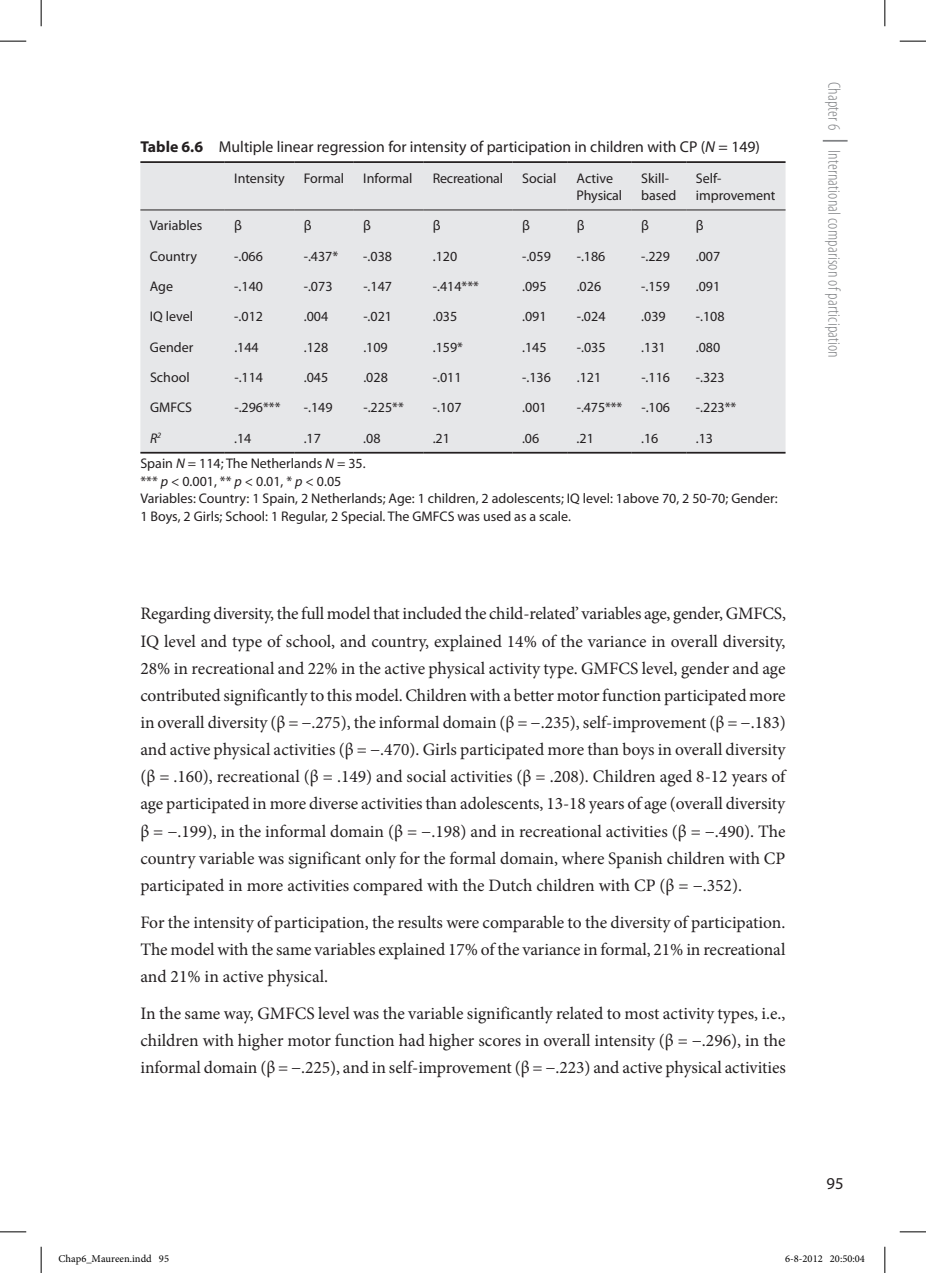
<style>
.page{position:relative;width:926px;height:1273px;background:#fff}
.page>*{position:absolute;margin:0;border:0;box-sizing:border-box;transform-origin:0 0}
.t1{font:17.5px/27.1px "Minion Pro";letter-spacing:-.005em;color:#231f20;text-align:justify}
.t2{font:300 condensed 17.5px "Myriad Pro";letter-spacing:.01em;color:#808285}
.t3{font:16.62px "Myriad Pro";color:#231f20}
.t4{font:15.75px "Myriad Pro";color:#231f20}
.t5{font:14px/17.5px "Myriad Pro";color:#231f20}
.t6{font:italic 14px "Myriad Pro";color:#231f20}
.t7{font:10.5px "Minion Pro";color:#000}
.s1{font-weight:700}
.s2{font-style:italic}
</style>
<div class="page">
<hr style="left:822px;top:140px;width:25px;height:2px;background:#808285">
<div style="left:140px;top:163px;width:645px;height:289px;background:#e6e7e9"></div>
<hr style="left:140px;top:452px;width:85px;height:2px;background:#231f20">
<hr style="left:225px;top:452px;width:69px;height:2px;background:#231f20">
<hr style="left:294px;top:452px;width:60px;height:2px;background:#231f20">
<hr style="left:354px;top:452px;width:69px;height:2px;background:#231f20">
<hr style="left:423px;top:452px;width:89px;height:2px;background:#231f20">
<hr style="left:512px;top:452px;width:55px;height:2px;background:#231f20">
<hr style="left:567px;top:452px;width:64px;height:2px;background:#231f20">
<hr style="left:631px;top:452px;width:55px;height:2px;background:#231f20">
<hr style="left:686px;top:452px;width:99px;height:2px;background:#231f20">
<hr style="left:140px;top:161px;width:85px;height:2px;background:#231f20">
<hr style="left:225px;top:161px;width:69px;height:2px;background:#231f20">
<hr style="left:294px;top:161px;width:60px;height:2px;background:#231f20">
<hr style="left:354px;top:161px;width:69px;height:2px;background:#231f20">
<hr style="left:423px;top:161px;width:89px;height:2px;background:#231f20">
<hr style="left:512px;top:161px;width:55px;height:2px;background:#231f20">
<hr style="left:567px;top:161px;width:64px;height:2px;background:#231f20">
<hr style="left:631px;top:161px;width:55px;height:2px;background:#231f20">
<hr style="left:686px;top:161px;width:99px;height:2px;background:#231f20">
<hr style="left:140px;top:209px;width:85px;height:1px;background:#231f20">
<hr style="left:225px;top:209px;width:69px;height:1px;background:#231f20">
<hr style="left:294px;top:209px;width:60px;height:1px;background:#231f20">
<hr style="left:354px;top:209px;width:69px;height:1px;background:#231f20">
<hr style="left:423px;top:209px;width:89px;height:1px;background:#231f20">
<hr style="left:512px;top:209px;width:55px;height:1px;background:#231f20">
<hr style="left:567px;top:209px;width:64px;height:1px;background:#231f20">
<hr style="left:631px;top:209px;width:55px;height:1px;background:#231f20">
<hr style="left:686px;top:209px;width:99px;height:1px;background:#231f20">
<svg style="left:0;top:41px;width:26px;height:1px"></svg>
<svg style="left:899px;top:41px;width:27px;height:1px"></svg>
<svg style="left:0;top:1231px;width:26px;height:1px"></svg>
<svg style="left:899px;top:1231px;width:27px;height:1px"></svg>
<svg style="left:41px;top:0;width:1px;height:26px"></svg>
<svg style="left:41px;top:1247px;width:1px;height:26px"></svg>
<svg style="left:884px;top:0;width:1px;height:26px"></svg>
<svg style="left:884px;top:1247px;width:1px;height:26px"></svg>
<p class="t4" style="left:140px;top:137px;width:621px"><span class="s1">Table 6.6</span> Multiple linear regression for intensity of participation in children with CP (<span class="s2">N</span> = 149)</p>
<p class="t5" style="left:234px;top:169px;width:52px">Intensity</p>
<p class="t5" style="left:304px;top:169px;width:42px">Formal</p>
<p class="t5" style="left:363px;top:169px;width:51px">Informal</p>
<p class="t5" style="left:433px;top:169px;width:72px">Recreational</p>
<p class="t5" style="left:522px;top:169px;width:36px">Social</p>
<p class="t5" style="left:576px;top:169px;width:47px">Active<br>Physical</p>
<p class="t5" style="left:641px;top:169px;width:37px">Skill&shy;based</p>
<p class="t5" style="left:695px;top:169px;width:81px">Self&shy;improvement</p>
<p class="t5" style="left:150px;top:217px;width:54px">Variables</p>
<p class="t5" style="left:234px;top:217px;width:9px">β</p>
<p class="t5" style="left:304px;top:217px;width:9px">β</p>
<p class="t5" style="left:363px;top:217px;width:9px">β</p>
<p class="t5" style="left:433px;top:217px;width:9px">β</p>
<p class="t5" style="left:522px;top:217px;width:9px">β</p>
<p class="t5" style="left:576px;top:217px;width:9px">β</p>
<p class="t5" style="left:641px;top:217px;width:9px">β</p>
<p class="t5" style="left:695px;top:217px;width:9px">β</p>
<p class="t5" style="left:150px;top:247px;width:49px">Country</p>
<p class="t5" style="left:234px;top:247px;width:30px">-.066</p>
<p class="t5" style="left:304px;top:247px;width:36px">-.437*</p>
<p class="t5" style="left:363px;top:247px;width:30px">-.038</p>
<p class="t5" style="left:433px;top:247px;width:26px">.120</p>
<p class="t5" style="left:522px;top:247px;width:30px">-.059</p>
<p class="t5" style="left:576px;top:247px;width:30px">-.186</p>
<p class="t5" style="left:641px;top:247px;width:30px">-.229</p>
<p class="t5" style="left:696px;top:247px;width:26px">.007</p>
<p class="t5" style="left:150px;top:277px;width:25px">Age</p>
<p class="t5" style="left:234px;top:277px;width:30px">-.140</p>
<p class="t5" style="left:304px;top:277px;width:30px">-.073</p>
<p class="t5" style="left:363px;top:277px;width:30px">-.147</p>
<p class="t5" style="left:433px;top:277px;width:48px">-.414***</p>
<p class="t5" style="left:522px;top:277px;width:26px">.095</p>
<p class="t5" style="left:576px;top:277px;width:26px">.026</p>
<p class="t5" style="left:641px;top:277px;width:30px">-.159</p>
<p class="t5" style="left:696px;top:277px;width:26px">.091</p>
<p class="t5" style="left:150px;top:308px;width:45px">IQ level</p>
<p class="t5" style="left:234px;top:308px;width:30px">-.012</p>
<p class="t5" style="left:304px;top:308px;width:26px">.004</p>
<p class="t5" style="left:363px;top:308px;width:30px">-.021</p>
<p class="t5" style="left:433px;top:308px;width:26px">.035</p>
<p class="t5" style="left:522px;top:308px;width:26px">.091</p>
<p class="t5" style="left:577px;top:308px;width:30px">-.024</p>
<p class="t5" style="left:641px;top:308px;width:26px">.039</p>
<p class="t5" style="left:696px;top:308px;width:30px">-.108</p>
<p class="t5" style="left:150px;top:338px;width:45px">Gender</p>
<p class="t5" style="left:234px;top:338px;width:26px">.144</p>
<p class="t5" style="left:304px;top:338px;width:26px">.128</p>
<p class="t5" style="left:363px;top:338px;width:26px">.109</p>
<p class="t5" style="left:433px;top:338px;width:32px">.159*</p>
<p class="t5" style="left:522px;top:338px;width:26px">.145</p>
<p class="t5" style="left:577px;top:338px;width:30px">-.035</p>
<p class="t5" style="left:641px;top:338px;width:26px">.131</p>
<p class="t5" style="left:696px;top:338px;width:26px">.080</p>
<p class="t5" style="left:150px;top:368px;width:41px">School</p>
<p class="t5" style="left:234px;top:368px;width:30px">-.114</p>
<p class="t5" style="left:304px;top:368px;width:26px">.045</p>
<p class="t5" style="left:363px;top:368px;width:26px">.028</p>
<p class="t5" style="left:433px;top:368px;width:30px">-.011</p>
<p class="t5" style="left:522px;top:368px;width:30px">-.136</p>
<p class="t5" style="left:577px;top:368px;width:26px">.121</p>
<p class="t5" style="left:641px;top:368px;width:30px">-.116</p>
<p class="t5" style="left:696px;top:368px;width:30px">-.323</p>
<p class="t5" style="left:150px;top:399px;width:44px">GMFCS</p>
<p class="t5" style="left:234px;top:399px;width:48px">-.296***</p>
<p class="t5" style="left:304px;top:399px;width:30px">-.149</p>
<p class="t5" style="left:363px;top:399px;width:42px">-.225**</p>
<p class="t5" style="left:433px;top:399px;width:30px">-.107</p>
<p class="t5" style="left:522px;top:399px;width:26px">.001</p>
<p class="t5" style="left:577px;top:399px;width:47px">-.475***</p>
<p class="t5" style="left:641px;top:399px;width:30px">-.106</p>
<p class="t5" style="left:696px;top:399px;width:42px">-.223**</p>
<p class="t6" style="left:150px;top:429px;width:13px">R<sup>2</sup></p>
<p class="t5" style="left:234px;top:429px;width:19px">.14</p>
<p class="t5" style="left:304px;top:429px;width:19px">.17</p>
<p class="t5" style="left:363px;top:429px;width:19px">.08</p>
<p class="t5" style="left:433px;top:429px;width:19px">.21</p>
<p class="t5" style="left:522px;top:429px;width:19px">.06</p>
<p class="t5" style="left:576px;top:429px;width:19px">.21</p>
<p class="t5" style="left:641px;top:429px;width:19px">.16</p>
<p class="t5" style="left:695px;top:429px;width:19px">.13</p>
<p class="t5" style="left:140px;top:454px;width:639px">Spain <span class="s2">N</span> = 114; The Netherlands <span class="s2">N</span> = 35.<br>*** <span class="s2">p</span> &lt; 0.001, ** <span class="s2">p</span> &lt; 0.01, * <span class="s2">p</span> &lt; 0.05<br>Variables: Country: 1 Spain, 2 Netherlands; Age: 1 children, 2 adolescents; IQ level: 1above 70, 2 50-70; Gender:<br>1 Boys, 2 Girls; School: 1 Regular, 2 Special. The GMFCS was used as a scale.</p>
<p class="t1" style="left:140px;top:600px;width:647px">Regarding diversity, the full model that included the child-related’ variables age, gender, GMFCS, IQ level and type of school, and country, explained 14% of the variance in overall diversity, 28% in recreational and 22% in the active physical activity type. GMFCS level, gender and age contributed significantly to this model. Children with a better motor function participated more in overall diversity (β = −.275), the informal domain (β = −.235), self-improvement (β = −.183) and active physical activities (β = −.470). Girls participated more than boys in overall diversity (β = .160), recreational (β = .149) and social activities (β = .208). Children aged 8-12 years of age participated in more diverse activities than adolescents, 13-18 years of age (overall diversity β = −.199), in the informal domain (β = −.198) and in recreational activities (β = −.490). The country variable was significant only for the formal domain, where Spanish children with CP participated in more activities compared with the Dutch children with CP (β = −.352).</p>
<p class="t1" style="left:140px;top:909px;width:646px">For the intensity of participation, the results were comparable to the diversity of participation.<br>The model with the same variables explained 17% of the variance in formal, 21% in recreational and 21% in active physical.</p>
<p class="t1" style="left:140px;top:1000px;width:647px">In the same way, GMFCS level was the variable significantly related to most activity types, i.e., children with higher motor function had higher scores in overall intensity (β = −.296), in the informal domain (β = −.225), and in self-improvement (β = −.223) and active physical activities</p>
<p class="t2" style="left:843px;top:82px;width:50px;rotate:90deg">Chapter 6</p>
<p class="t2" style="left:843px;top:150px;width:209px;rotate:90deg">International comparison of participation</p>
<p class="t3" style="left:826px;top:1172px;width:19px">95</p>
<p class="t7" style="left:59px;top:1252px;width:112px">Chap6_Maureen.indd 95</p>
<p class="t7" style="left:785px;top:1252px;width:81px">6-8-2012 20:50:04</p>
</div>
